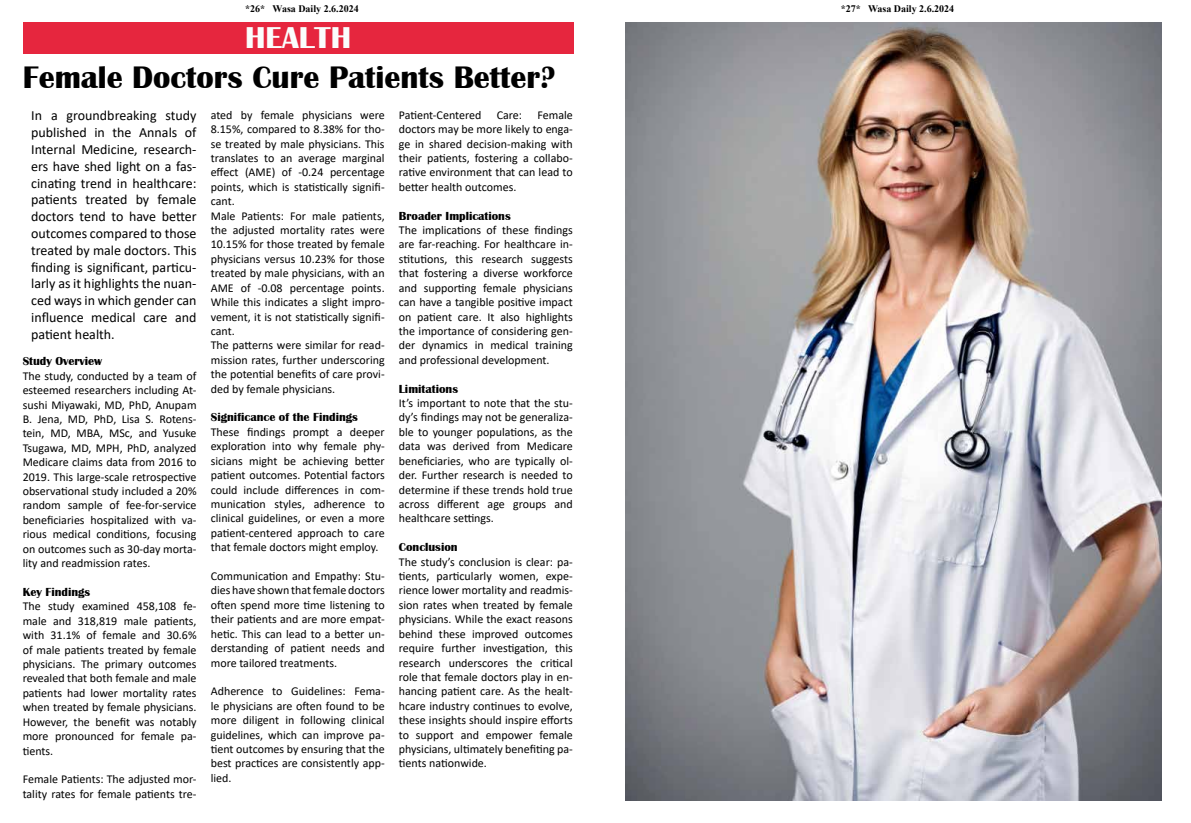
<style>
.page{position:relative;width:1191px;height:823px;background:#fff}
.page>*{position:absolute;margin:0;border:0;box-sizing:border-box;transform-origin:0 0}
.t1{font:700 32px "Britannic";color:#000}
.t2{font:700 31px "Britannic";color:#fbfdfc}
.t3{font:14px/16.8px "Calibri";color:#000;text-align:justify}
.t4{font:12px/14.4px "Calibri";color:#000;text-align:justify}
.t5{font:700 12px "Britannic";color:#000}
.t6{font:700 10px "Times New Roman";color:#000}
</style>
<div class="page">
<div style="left:23px;top:23px;width:550px;height:31px;background:#e6263e"></div>
<img style="left:625px;top:23px;width:536px;height:776px">
<p class="t6" style="left:245px;top:2px;width:115px">*26* Wasa Daily 2.6.2024</p>
<p class="t6" style="left:840px;top:2px;width:115px">*27* Wasa Daily 2.6.2024</p>
<h2 class="t2" style="left:245px;top:20px;width:107px">HEALTH</h2>
<h1 class="t1" style="left:23px;top:59px;width:534px">Female Doctors Cure Patients Better?</h1>
<p class="t3" style="left:31px;top:107px;width:167px">In a groundbreaking study published in the Annals of Internal Medicine, research&shy;ers have shed light on a fas&shy;cinating trend in healthcare: patients treated by female doctors tend to have better outcomes compared to those treated by male doctors. This finding is significant, particu&shy;larly as it highlights the nuan&shy;ced ways in which gender can influence medical care and patient health.</p>
<p class="t5" style="left:23px;top:354px;width:81px">Study Overview</p>
<p class="t4" style="left:23px;top:368px;width:175px">The study, conducted by a team of esteemed researchers including At&shy;sushi Miyawaki, MD, PhD, Anupam B. Jena, MD, PhD, Lisa S. Rotens&shy;tein, MD, MBA, MSc, and Yusuke Tsugawa, MD, MPH, PhD, analyzed Medicare claims data from 2016 to 2019. This large-scale retrospective observational study included a 20% random sample of fee-for-service beneficiaries hospitalized with va&shy;rious medical conditions, focusing on outcomes such as 30-day morta&shy;lity and readmission rates.</p>
<p class="t5" style="left:23px;top:585px;width:69px">Key Findings</p>
<p class="t4" style="left:23px;top:598px;width:175px">The study examined 458,108 fe&shy;male and 318,819 male patients, with 31.1% of female and 30.6% of male patients treated by female physicians. The primary outcomes revealed that both female and male patients had lower mortality rates when treated by female physicians.<br>However, the benefit was notably more pronounced for female pa&shy;tients.</p>
<p class="t4" style="left:23px;top:771px;width:175px">Female Patients: The adjusted mor&shy;tality rates for female patients tre-</p>
<p class="t4" style="left:211px;top:107px;width:175px;text-align:left">ated by female physicians were<br>8.15%, compared to 8.38% for tho&shy;se treated by male physicians. This translates to an average marginal effect (AME) of -0.24 percentage points, which is statistically signifi&shy;cant.<br>Male Patients: For male patients, the adjusted mortality rates were<br>10.15% for those treated by female physicians versus 10.23% for those treated by male physicians, with an<br>AME of -0.08 percentage points.<br>While this indicates a slight impro&shy;vement, it is not statistically signifi&shy;cant.<br>The patterns were similar for read&shy;mission rates, further underscoring the potential benefits of care provi&shy;ded by female physicians.</p>
<p class="t5" style="left:211px;top:410px;width:149px">Significance of the Findings</p>
<p class="t4" style="left:211px;top:424px;width:175px">These findings prompt a deeper exploration into why female phy&shy;sicians might be achieving better patient outcomes. Potential factors could include differences in com&shy;munication styles, adherence to clinical guidelines, or even a more patient-centered approach to care that female doctors might employ.</p>
<p class="t4" style="left:211px;top:568px;width:175px">Communication and Empathy: Stu&shy;dies have shown that female doctors often spend more time listening to their patients and are more empat&shy;hetic. This can lead to a better un&shy;derstanding of patient needs and more tailored treatments.</p>
<p class="t4" style="left:211px;top:683px;width:175px">Adherence to Guidelines: Fema&shy;le physicians are often found to be more diligent in following clinical guidelines, which can improve pa&shy;tient outcomes by ensuring that the best practices are consistently app&shy;lied.</p>
<p class="t4" style="left:399px;top:107px;width:175px;text-indent:138px">Female doctors may be more likely to enga&shy;ge in shared decision-making with their patients, fostering a collabo&shy;rative environment that can lead to better health outcomes.</p>
<p class="t5" style="left:399px;top:209px;width:113px">Broader Implications</p>
<p class="t4" style="left:399px;top:222px;width:175px">The implications of these findings are far-reaching. For healthcare in&shy;stitutions, this research suggests that fostering a diverse workforce and supporting female physicians can have a tangible positive impact on patient care. It also highlights the importance of considering gen&shy;der dynamics in medical training and professional development.</p>
<p class="t5" style="left:399px;top:381px;width:61px">Limitations</p>
<p class="t4" style="left:399px;top:395px;width:175px">It’s important to note that the stu&shy;dy’s findings may not be generaliza&shy;ble to younger populations, as the data was derived from Medicare beneficiaries, who are typically ol&shy;der. Further research is needed to determine if these trends hold true across different age groups and healthcare settings.</p>
<p class="t5" style="left:399px;top:540px;width:60px">Conclusion</p>
<p class="t4" style="left:399px;top:554px;width:175px">The study’s conclusion is clear: pa&shy;tients, particularly women, expe&shy;rience lower mortality and readmis&shy;sion rates when treated by female physicians. While the exact reasons behind these improved outcomes require further investigation, this research underscores the critical role that female doctors play in en&shy;hancing patient care. As the healt&shy;hcare industry continues to evolve, these insights should inspire efforts to support and empower female physicians, ultimately benefiting pa&shy;tients nationwide.</p>
<p class="t4" style="left:399px;top:107px;width:84px">Patient-Centered</p>
<p class="t4" style="left:497px;top:107px;width:27px">Care:</p>
</div>
